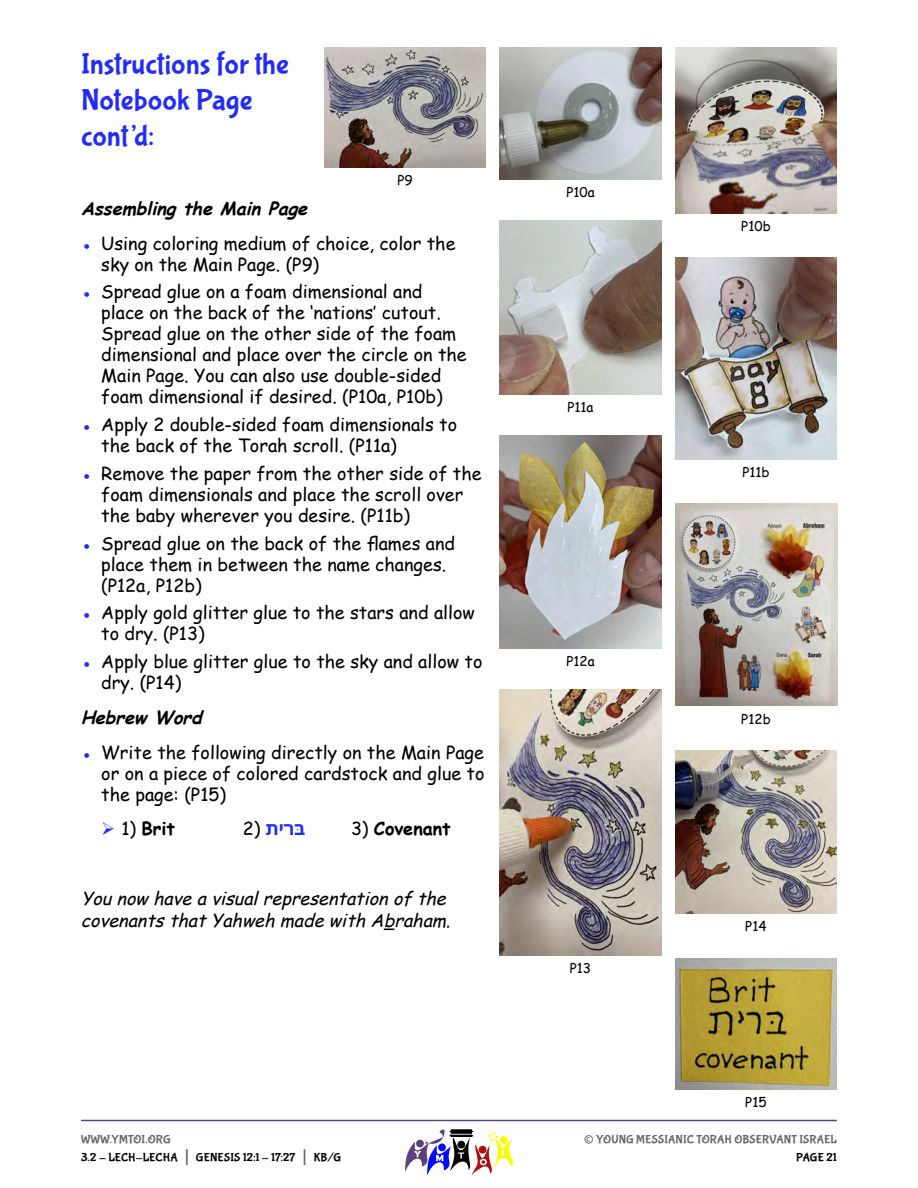
<style>
.page{position:relative;width:918px;height:1188px;background:#fff}
.page>*{position:absolute;margin:0;border:0;box-sizing:border-box;transform-origin:0 0}
.Sub_Heading{font:30px/36px "Bubblegum Sans";color:#222cf9}
.t1{font:27px "Bubblegum Sans";color:#666}
.t2{font:18px/21px "Comic Sans MS";color:#000}
.Body_Text_-_Craft{font:italic 18px/21.6px "Comic Sans MS";color:#000}
.Body_Text_-_Craft-2{font:italic 700 18px "Comic Sans MS";color:#000}
.t3{font:700 18px "Comic Sans MS";color:#000}
.t4{font:700 18px "Noto Sans Hebrew";color:#222cf9}
.Body_Text_-_Caption{font:13.5px "Comic Sans MS";color:#000}
.t5{font:12px/18px "Bubblegum Sans";letter-spacing:.01em;color:#000}
.t6{font:12px "Bubblegum Sans";letter-spacing:.01em;color:#666}
.s1{color:#222cf9}
.s2{font-weight:400}
.s3{font-family:"Comic Sans MS";font-weight:400;color:#000}
.s4{color:#666}
.s5{font-size:21px;color:#666}
</style>
<div class="page">
<hr style="left:82px;top:1120px;width:754px;height:1px;background:#59417c">
<svg style="left:405px;top:1129px;width:108px;height:46px"></svg>
<img style="left:500px;top:47px;width:162px;height:133px">
<img style="left:675px;top:47px;width:162px;height:166px">
<img style="left:324px;top:47px;width:162px;height:120px">
<img style="left:500px;top:220px;width:161px;height:175px">
<img style="left:675px;top:258px;width:162px;height:202px">
<img style="left:675px;top:504px;width:162px;height:202px">
<img style="left:500px;top:436px;width:162px;height:212px">
<img style="left:500px;top:689px;width:162px;height:267px">
<img style="left:675px;top:750px;width:162px;height:164px">
<img style="left:675px;top:958px;width:162px;height:131px">
<p class="Sub_Heading" style="left:81px;top:47px;width:209px">Instructions for the<br>Notebook Page cont’d:</p>
<p class="Body_Text_-_Caption" style="left:397px;top:170px;width:17px">P9</p>
<p class="Body_Text_-_Craft-2" style="left:81px;top:195px;width:234px">Assembling the Main Page</p>
<p class="t2" style="left:101px;top:232px;width:356px;text-indent:-20px"><span class="s1">●</span> Using coloring medium of choice, color the sky on the Main Page. (P9)</p>
<p class="t2" style="left:101px;top:281px;width:367px;text-indent:-20px"><span class="s1">●</span> Spread glue on a foam dimensional and place on the back of the ‘nations’ cutout.<br>Spread glue on the other side of the foam dimensional and place over the circle on the Main Page. You can also use double-sided foam dimensional if desired. (P10a, P10b)</p>
<p class="t2" style="left:101px;top:413px;width:358px;text-indent:-20px"><span class="s1">●</span> Apply 2 double-sided foam dimensionals to the back of the Torah scroll. (P11a)</p>
<p class="t2" style="left:101px;top:462px;width:382px;text-indent:-20px"><span class="s1">●</span> Remove the paper from the other side of the foam dimensionals and place the scroll over the baby wherever you desire. (P11b)</p>
<p class="t2" style="left:101px;top:532px;width:355px;text-indent:-20px"><span class="s1">●</span> Spread glue on the back of the flames and place them in between the name changes. (P12a, P12b)</p>
<p class="t2" style="left:101px;top:602px;width:375px;text-indent:-20px"><span class="s1">●</span> Apply gold glitter glue to the stars and allow to dry. (P13)</p>
<p class="t2" style="left:101px;top:650px;width:383px;text-indent:-20px"><span class="s1">●</span> Apply blue glitter glue to the sky and allow to dry. (P14)</p>
<p class="Body_Text_-_Craft-2" style="left:81px;top:704px;width:128px">Hebrew Word</p>
<p class="t2" style="left:101px;top:741px;width:385px;text-align:justify;text-indent:-20px"><span class="s1">●</span> Write the following directly on the Main Page or on a piece of colored cardstock and glue to the page: (P15)</p>
<p class="t3" style="left:351px;top:815px;width:101px"><span class="s2">3)</span> Covenant</p>
<p class="t3" style="left:122px;top:815px;width:55px"><span class="s2">1)</span> Brit</p>
<p class="t4" style="left:243px;top:819px;width:64px"><span class="s3">2</span> ת<span class="s3">(</span> רי ב ּ</p>
<p class="Body_Text_-_Craft" style="left:81px;top:887px;width:377px">Younow haveavisualrepresentationofthe covenantsthatYahwehmadewithAbraham.</p>
<p class="t5" style="left:81px;top:1131px;width:262px"><span class="s4">WWW.YMTOI.ORG<br></span>3.2 - LECH-LECHA <span class="s5">|</span> GENESIS 12:1 - 17:27 <span class="s5">|</span> KB/G</p>
<p class="Body_Text_-_Caption" style="left:566px;top:182px;width:30px">P10a</p>
<p class="Body_Text_-_Caption" style="left:567px;top:397px;width:28px">P11a</p>
<p class="Body_Text_-_Caption" style="left:566px;top:651px;width:30px">P12a</p>
<p class="Body_Text_-_Caption" style="left:570px;top:959px;width:23px">P13</p>
<p class="Body_Text_-_Caption" style="left:741px;top:216px;width:31px">P10b</p>
<p class="Body_Text_-_Caption" style="left:742px;top:462px;width:29px">P11b</p>
<p class="Body_Text_-_Caption" style="left:741px;top:709px;width:31px">P12b</p>
<p class="Body_Text_-_Caption" style="left:745px;top:917px;width:23px">P14</p>
<p class="Body_Text_-_Caption" style="left:745px;top:1092px;width:23px">P15</p>
<h2 class="t1" style="left:584px;top:1124px;width:12px">©</h2>
<p class="t6" style="left:596px;top:1133px;width:242px">YOUNG MESSIANIC TORAH OBSERVANT ISRAEL</p>
<p class="t5" style="left:796px;top:1149px;width:42px">PAGE 21</p>
</div>
